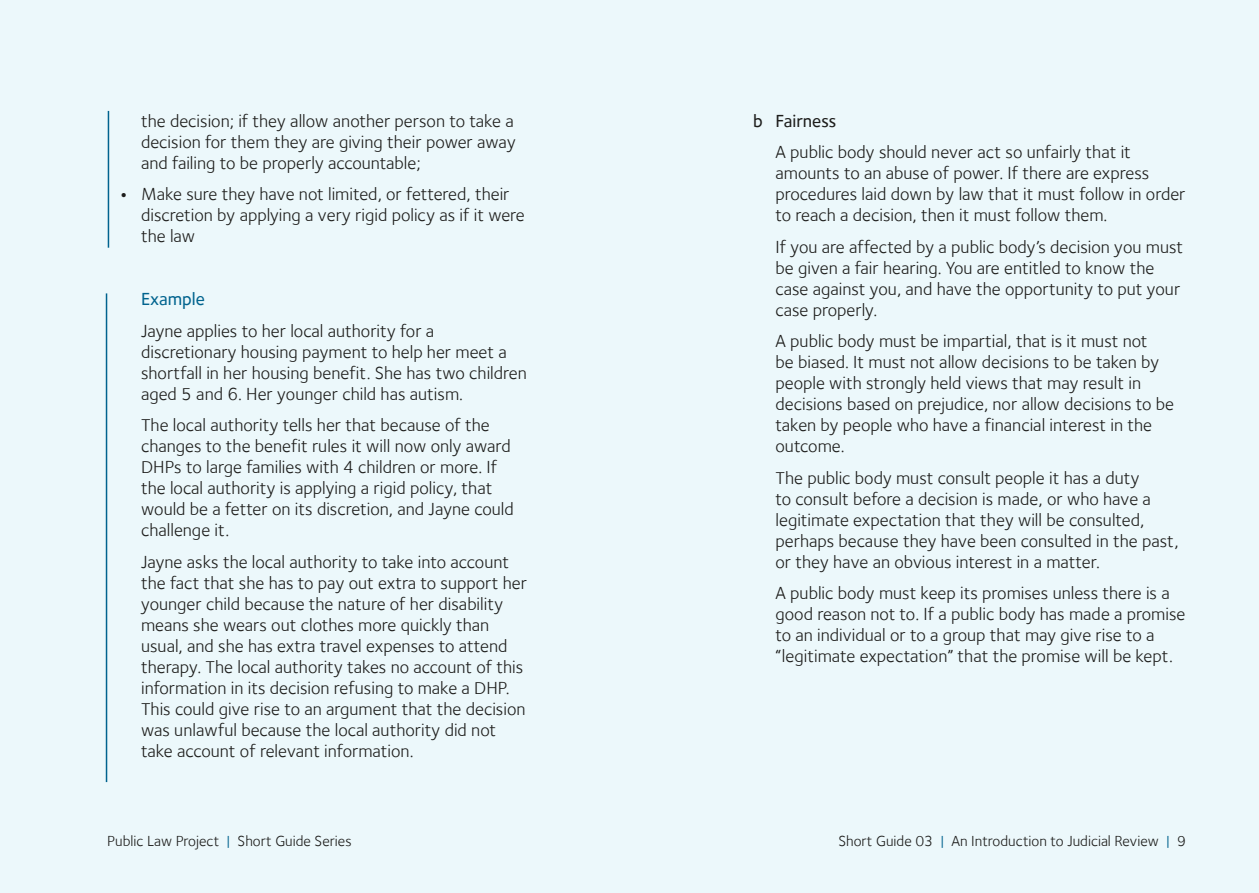
<style>
.page{position:relative;width:1259px;height:893px;background:#ecf8fb}
.page>*{position:absolute;margin:0;border:0;box-sizing:border-box;transform-origin:0 0}
.t1{font:18px/21px "Foundry Sterling";color:#1d1d1b}
.t2{font:500 18px "Foundry Sterling";color:#1d1d1b}
.t3{font:500 18px "Foundry Sterling";color:#00638e}
.t4{font:15px "Foundry Sterling";color:#1d1d1b}
.s1{font-weight:700}
.s2{color:#00638e}
</style>
<div class="page">
<hr style="left:108px;top:111px;width:1px;height:137px;background:#00638e">
<hr style="left:106px;top:293px;width:1px;height:489px;background:#00638e">
<p class="t1" style="left:141px;top:110px;width:376px;text-align:justify">the decision; if they allow another person to take a decision for them they are giving their power away and failing to be properly accountable;</p>
<p class="t1" style="left:141px;top:183px;width:385px;text-indent:-21px"><span class="s1">•</span> Make sure they have not limited, or fettered, their discretion by applying a very rigid policy as if it were the law</p>
<p class="t3" style="left:141px;top:289px;width:65px">Example</p>
<p class="t1" style="left:141px;top:320px;width:387px">Jayne applies to her local authority for a discretionary housing payment to help her meet a shortfall in her housing benefit. She has two children aged 5 and 6. Her younger child has autism.</p>
<p class="t1" style="left:141px;top:414px;width:374px">The local authority tells her that because of the changes to the benefit rules it will now only award DHPs to large families with 4 children or more. If the local authority is applying a rigid policy, that would be a fetter on its discretion, and Jayne could challenge it.</p>
<p class="t1" style="left:141px;top:551px;width:387px">Jayne asks the local authority to take into account the fact that she has to pay out extra to support her younger child because the nature of her disability means she wears out clothes more quickly than usual, and she has extra travel expenses to attend therapy. The local authority takes no account of this information in its decision refusing to make a DHP.<br>This could give rise to an argument that the decision was unlawful because the local authority did not take account of relevant information.</p>
<p class="t2" style="left:753px;top:110px;width:85px">b Fairness</p>
<p class="t1" style="left:775px;top:141px;width:411px">A public body should never act so unfairly that it amounts to an abuse of power. If there are express procedures laid down by law that it must follow in order to reach a decision, then it must follow them.</p>
<p class="t1" style="left:775px;top:236px;width:409px">If you are affected by a public body’s decision you must be given a fair hearing. You are entitled to know the case against you, and have the opportunity to put your case properly.</p>
<p class="t1" style="left:775px;top:331px;width:400px">A public body must be impartial, that is it must not<br>be biased. It must not allow decisions to be taken by people with strongly held views that may result in decisions based on prejudice, nor allow decisions to be taken by people who have a financial interest in the outcome.</p>
<p class="t1" style="left:775px;top:467px;width:405px">The public body must consult people it has a duty<br>to consult before a decision is made, or who have a legitimate expectation that they will be consulted, perhaps because they have been consulted in the past, or they have an obvious interest in a matter.</p>
<p class="t1" style="left:775px;top:583px;width:411px">A public body must keep its promises unless there is a good reason not to. If a public body has made a promise to an individual or to a group that may give rise to a “legitimate expectation” that the promise will be kept.</p>
<p class="t4" style="left:107px;top:832px;width:246px">Public Law Project <span class="s2">|</span> Short Guide Series</p>
<p class="t4" style="left:838px;top:832px;width:349px">Short Guide 03 <span class="s2">|</span> An Introduction to Judicial Review <span class="s2">|</span> 9</p>
</div>
